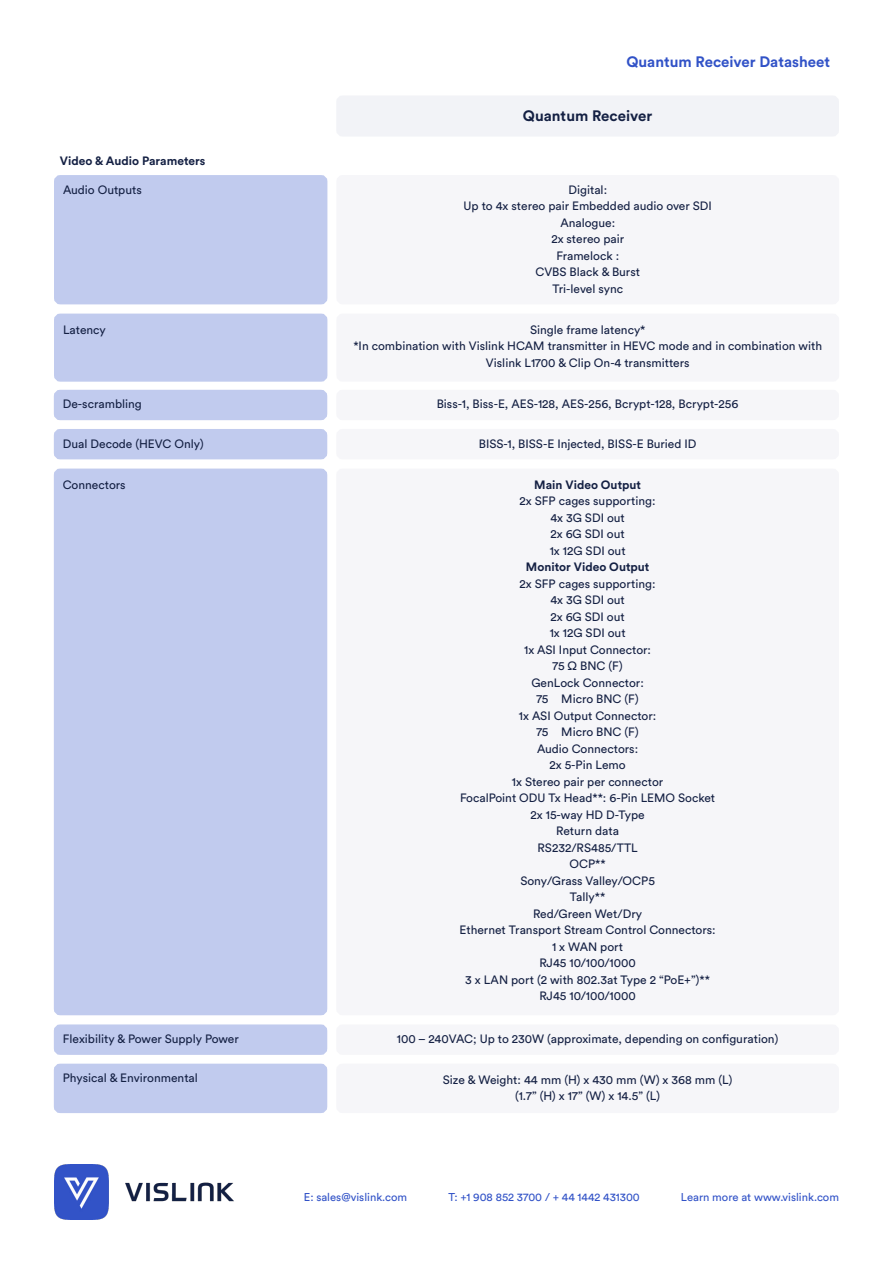
<style>
.page{position:relative;width:893px;height:1263px;background:#fff}
.page>*{position:absolute;margin:0;border:0;box-sizing:border-box;transform-origin:0 0}
.t1{font:700 15px "Circular Std";color:#3152c7}
.Subtitle{font:700 15px "Circular Std";color:#142043}
.Subtitle-2{font:12px/16.5px "Circular Std";color:#142043;text-align:center}
.Subtitle-3{font:700 12px "Circular Std";color:#142043}
.t2{font:11.25px "Circular Std";color:#3152c7}
</style>
<div class="page">
<img style="left:54px;top:1164px;width:180px;height:55px">
<div style="left:591px;top:44px;width:248px;height:33px;border:9px solid #fff;border-radius:2px"></div>
<div style="left:58px;top:473px;width:265px;height:538px;background:#c1cbee;border-radius:2px"></div>
<div style="left:54px;top:469px;width:273px;height:546px;border:9px solid #c1cbee;border-radius:2px"></div>
<div style="left:341px;top:473px;width:493px;height:538px;background:#f6f6f9;border-radius:2px"></div>
<div style="left:336px;top:469px;width:503px;height:546px;border:9px solid #f6f6f9;border-radius:2px"></div>
<div style="left:341px;top:100px;width:493px;height:32px;background:#f2f3f7;border-radius:2px"></div>
<div style="left:336px;top:95px;width:503px;height:42px;border:9px solid #f2f3f7;border-radius:2px"></div>
<div style="left:58px;top:394px;width:265px;height:22px;background:#c1cbee;border-radius:2px"></div>
<div style="left:54px;top:390px;width:273px;height:30px;border:9px solid #c1cbee;border-radius:2px"></div>
<div style="left:58px;top:1029px;width:265px;height:21px;background:#c1cbee;border-radius:2px"></div>
<div style="left:54px;top:1024px;width:273px;height:31px;border:9px solid #c1cbee;border-radius:2px"></div>
<div style="left:58px;top:433px;width:265px;height:22px;background:#c1cbee;border-radius:2px"></div>
<div style="left:54px;top:429px;width:273px;height:30px;border:9px solid #c1cbee;border-radius:2px"></div>
<div style="left:58px;top:1068px;width:265px;height:40px;background:#c1cbee;border-radius:2px"></div>
<div style="left:54px;top:1064px;width:273px;height:49px;border:9px solid #c1cbee;border-radius:2px"></div>
<div style="left:341px;top:394px;width:493px;height:22px;background:#f6f6f9;border-radius:2px"></div>
<div style="left:336px;top:390px;width:503px;height:30px;border:9px solid #f6f6f9;border-radius:2px"></div>
<div style="left:341px;top:1029px;width:493px;height:21px;background:#f6f6f9;border-radius:2px"></div>
<div style="left:336px;top:1024px;width:503px;height:31px;border:9px solid #f6f6f9;border-radius:2px"></div>
<div style="left:341px;top:433px;width:493px;height:22px;background:#f6f6f9;border-radius:2px"></div>
<div style="left:336px;top:429px;width:503px;height:30px;border:9px solid #f6f6f9;border-radius:2px"></div>
<div style="left:341px;top:1068px;width:493px;height:40px;background:#f6f6f9;border-radius:2px"></div>
<div style="left:336px;top:1064px;width:503px;height:49px;border:9px solid #f6f6f9;border-radius:2px"></div>
<div style="left:58px;top:180px;width:265px;height:120px;background:#c1cbee;border-radius:2px"></div>
<div style="left:54px;top:175px;width:273px;height:129px;border:9px solid #c1cbee;border-radius:2px"></div>
<div style="left:58px;top:318px;width:265px;height:59px;background:#c1cbee;border-radius:2px"></div>
<div style="left:54px;top:314px;width:273px;height:68px;border:9px solid #c1cbee;border-radius:2px"></div>
<div style="left:341px;top:180px;width:494px;height:120px;background:#f6f6f9;border-radius:2px"></div>
<div style="left:336px;top:175px;width:503px;height:129px;border:9px solid #f6f6f9;border-radius:2px"></div>
<div style="left:341px;top:318px;width:494px;height:59px;background:#f6f6f9;border-radius:2px"></div>
<div style="left:336px;top:314px;width:503px;height:68px;border:9px solid #f6f6f9;border-radius:2px"></div>
<p class="t1" style="left:626px;top:52px;width:205px">Quantum Receiver Datasheet</p>
<p class="Subtitle-3" style="left:60px;top:153px;width:147px">Video &amp; Audio Parameters</p>
<p class="Subtitle-2" style="left:63px;top:181px;width:80px">Audio Outputs</p>
<p class="Subtitle-2" style="left:63px;top:321px;width:44px">Latency</p>
<p class="Subtitle-2" style="left:63px;top:396px;width:81px">De-scrambling</p>
<p class="Subtitle-2" style="left:63px;top:435px;width:142px">Dual Decode (HEVC Only)</p>
<p class="Subtitle" style="left:523px;top:106px;width:131px">Quantum Receiver</p>
<p class="Subtitle-2" style="left:568px;top:181px;width:40px">Digital:</p>
<p class="Subtitle-2" style="left:464px;top:198px;width:250px">Up to 4x stereo pair Embedded audio over SDI</p>
<p class="Subtitle-2" style="left:560px;top:214px;width:56px">Analogue:</p>
<p class="Subtitle-2" style="left:551px;top:231px;width:74px">2x stereo pair</p>
<p class="Subtitle-2" style="left:556px;top:247px;width:64px">Framelock :</p>
<p class="Subtitle-2" style="left:535px;top:264px;width:106px">CVBS Black &amp; Burst</p>
<p class="Subtitle-2" style="left:552px;top:280px;width:72px">Tri-level sync</p>
<p class="Subtitle-2" style="left:530px;top:321px;width:117px">Single frame latency*</p>
<p class="Subtitle-2" style="left:353px;top:338px;width:470px">*In combination with Vislink HCAM transmitter in HEVC mode and in combination with<br>Vislink L1700 &amp; Clip On-4 transmitters</p>
<p class="Subtitle-2" style="left:437px;top:396px;width:303px">Biss-1, Biss-E, AES-128, AES-256, Bcrypt-128, Bcrypt-256</p>
<p class="Subtitle-2" style="left:479px;top:435px;width:219px">BISS-1, BISS-E Injected, BISS-E Buried ID</p>
<p class="Subtitle-2" style="left:63px;top:476px;width:64px">Connectors</p>
<p class="Subtitle-3" style="left:534px;top:477px;width:108px">Main Video Output</p>
<p class="Subtitle-2" style="left:520px;top:493px;width:137px">2x SFP cages supporting:</p>
<p class="Subtitle-2" style="left:550px;top:509px;width:76px">4x 3G SDI out</p>
<p class="Subtitle-2" style="left:550px;top:526px;width:76px">2x 6G SDI out</p>
<p class="Subtitle-2" style="left:550px;top:542px;width:77px">1x 12G SDI out</p>
<p class="Subtitle-3" style="left:526px;top:559px;width:125px">Monitor Video Output</p>
<p class="Subtitle-2" style="left:520px;top:575px;width:137px">2x SFP cages supporting:</p>
<p class="Subtitle-2" style="left:550px;top:592px;width:76px">4x 3G SDI out</p>
<p class="Subtitle-2" style="left:550px;top:608px;width:76px">2x 6G SDI out</p>
<p class="Subtitle-2" style="left:550px;top:625px;width:77px">1x 12G SDI out</p>
<p class="Subtitle-2" style="left:524px;top:641px;width:128px">1x ASI Input Connector:</p>
<p class="Subtitle-2" style="left:552px;top:658px;width:72px">75 Ω BNC (F)</p>
<p class="Subtitle-2" style="left:531px;top:674px;width:114px">GenLock Connector:</p>
<p class="Subtitle-2" style="left:536px;top:691px;width:104px">75 Micro BNC (F)</p>
<p class="Subtitle-2" style="left:519px;top:707px;width:139px">1x ASI Output Connector:</p>
<p class="Subtitle-2" style="left:536px;top:724px;width:104px">75 Micro BNC (F)</p>
<p class="Subtitle-2" style="left:537px;top:740px;width:103px">Audio Connectors:</p>
<p class="Subtitle-2" style="left:549px;top:757px;width:78px">2x 5-Pin Lemo</p>
<p class="Subtitle-2" style="left:512px;top:773px;width:153px">1x Stereo pair per connector</p>
<p class="Subtitle-2" style="left:460px;top:790px;width:257px">FocalPoint ODU Tx Head**: 6-Pin LEMO Socket</p>
<p class="Subtitle-2" style="left:531px;top:806px;width:116px">2x 15-way HD D-Type</p>
<p class="Subtitle-2" style="left:556px;top:823px;width:64px">Return data</p>
<p class="Subtitle-2" style="left:537px;top:839px;width:102px">RS232/RS485/TTL</p>
<p class="Subtitle-2" style="left:569px;top:856px;width:38px">OCP**</p>
<p class="Subtitle-2" style="left:520px;top:872px;width:136px">Sony/Grass Valley/OCP5</p>
<p class="Subtitle-2" style="left:570px;top:889px;width:37px">Tally**</p>
<p class="Subtitle-2" style="left:533px;top:905px;width:111px">Red/Green Wet/Dry</p>
<p class="Subtitle-2" style="left:459px;top:922px;width:258px">Ethernet Transport Stream Control Connectors:</p>
<p class="Subtitle-2" style="left:552px;top:938px;width:73px">1 x WAN port</p>
<p class="Subtitle-2" style="left:539px;top:955px;width:98px">RJ45 10/100/1000</p>
<p class="Subtitle-2" style="left:465px;top:971px;width:246px">3 x LAN port (2 with 802.3at Type 2 “PoE+”)**</p>
<p class="Subtitle-2" style="left:539px;top:988px;width:98px">RJ45 10/100/1000</p>
<p class="Subtitle-2" style="left:63px;top:1030px;width:177px">Flexibility &amp; Power Supply Power</p>
<p class="Subtitle-2" style="left:63px;top:1070px;width:137px">Physical &amp; Environmental</p>
<p class="Subtitle-2" style="left:397px;top:1030px;width:383px">100 – 240VAC; Up to 230W (approximate, depending on configuration)</p>
<p class="Subtitle-2" style="left:443px;top:1071px;width:291px">Size &amp; Weight: 44 mm (H) x 430 mm (W) x 368 mm (L)</p>
<p class="Subtitle-2" style="left:515px;top:1088px;width:146px">(1.7” (H) x 17” (W) x 14.5” (L)</p>
<p class="t2" style="left:304px;top:1190px;width:105px">E: sales@vislink.com</p>
<p class="t2" style="left:448px;top:1190px;width:193px">T: +1 908 852 3700 / + 44 1442 431300</p>
<p class="t2" style="left:681px;top:1190px;width:160px">Learn more at www.vislink.com</p>
</div>
